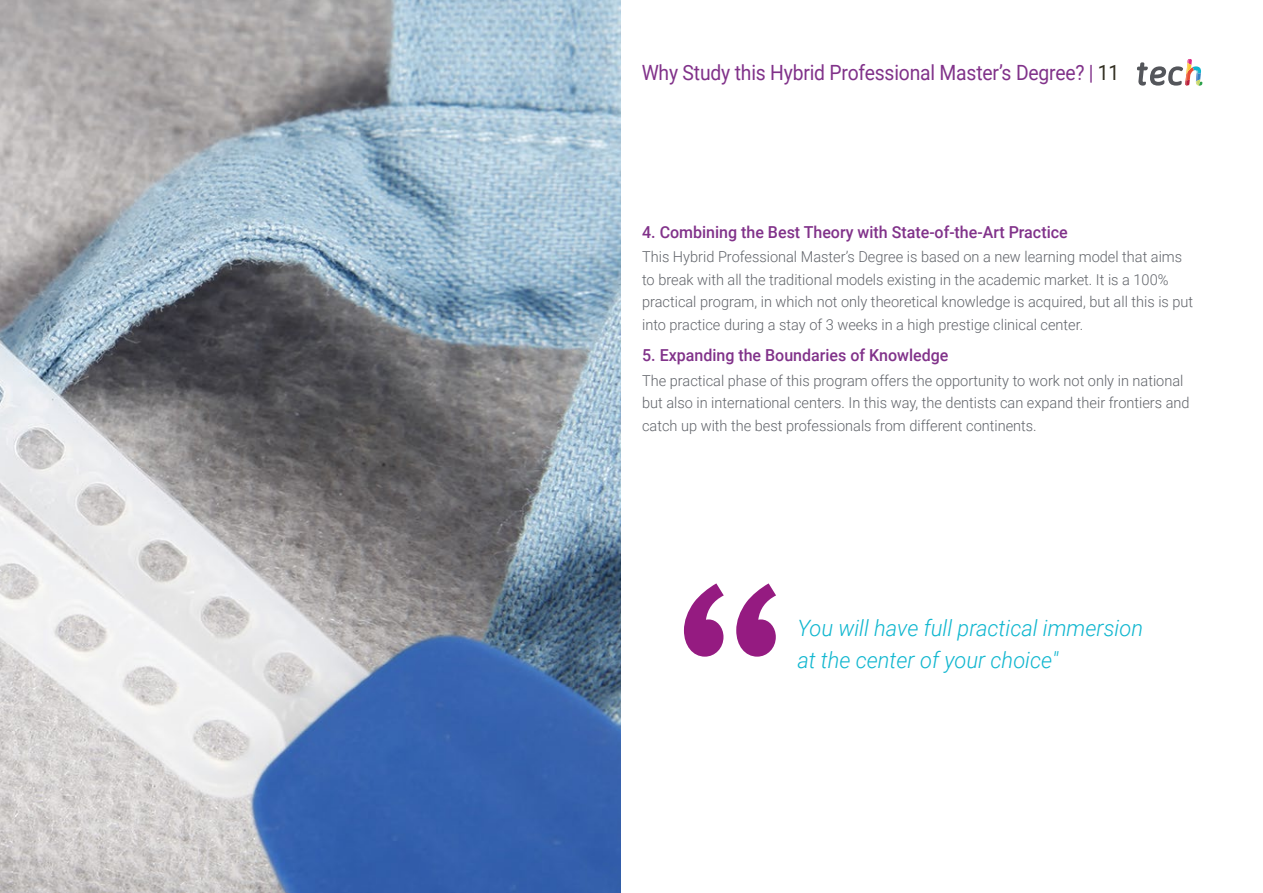
<style>
.page{position:relative;width:1263px;height:893px;background:#fff}
.page>*{position:absolute;margin:0;border:0;box-sizing:border-box;transform-origin:0 0}
.t1{font:italic 300 22.5px/31.5px "Roboto";color:#0fb6cf}
.t2{font:21px "Roboto";letter-spacing:-.01em;color:#81328a;scale:.92 1}
.t3{font:500 16.5px "Roboto";color:#81328a}
.t4{font:300 15px/22.5px "Roboto";color:#61646a}
.s1{color:#312e20}
</style>
<div class="page">
<svg style="left:1137px;top:59px;width:65px;height:27px"></svg>
<svg style="left:684px;top:583px;width:92px;height:74px"></svg>
<img style="left:0;top:0;width:621px;height:893px">
<h2 class="t2" style="left:642px;top:57px;width:521px">Why Study this Hybrid Professional Master’s Degree? | <span class="s1">11</span></h2>
<p class="t3" style="left:642px;top:220px;width:427px">4. Combining the Best Theory with State-of-the-Art Practice</p>
<p class="t4" style="left:642px;top:245px;width:553px">This Hybrid Professional Master’s Degree is based on a new learning model that aims to break with all the traditional models existing in the academic market. It is a 100% practical program, in which not only theoretical knowledge is acquired, but all this is put into practice during a stay of 3 weeks in a high prestige clinical center.</p>
<p class="t3" style="left:642px;top:343px;width:308px">5. Expanding the Boundaries of Knowledge</p>
<p class="t4" style="left:642px;top:368px;width:549px">The practical phase of this program offers the opportunity to work not only in national but also in international centers. In this way, the dentists can expand their frontiers and catch up with the best professionals from different continents.</p>
<h1 class="t1" style="left:797px;top:611px;width:347px">You will have full practical immersion at the center of your choice"</h1>
</div>
